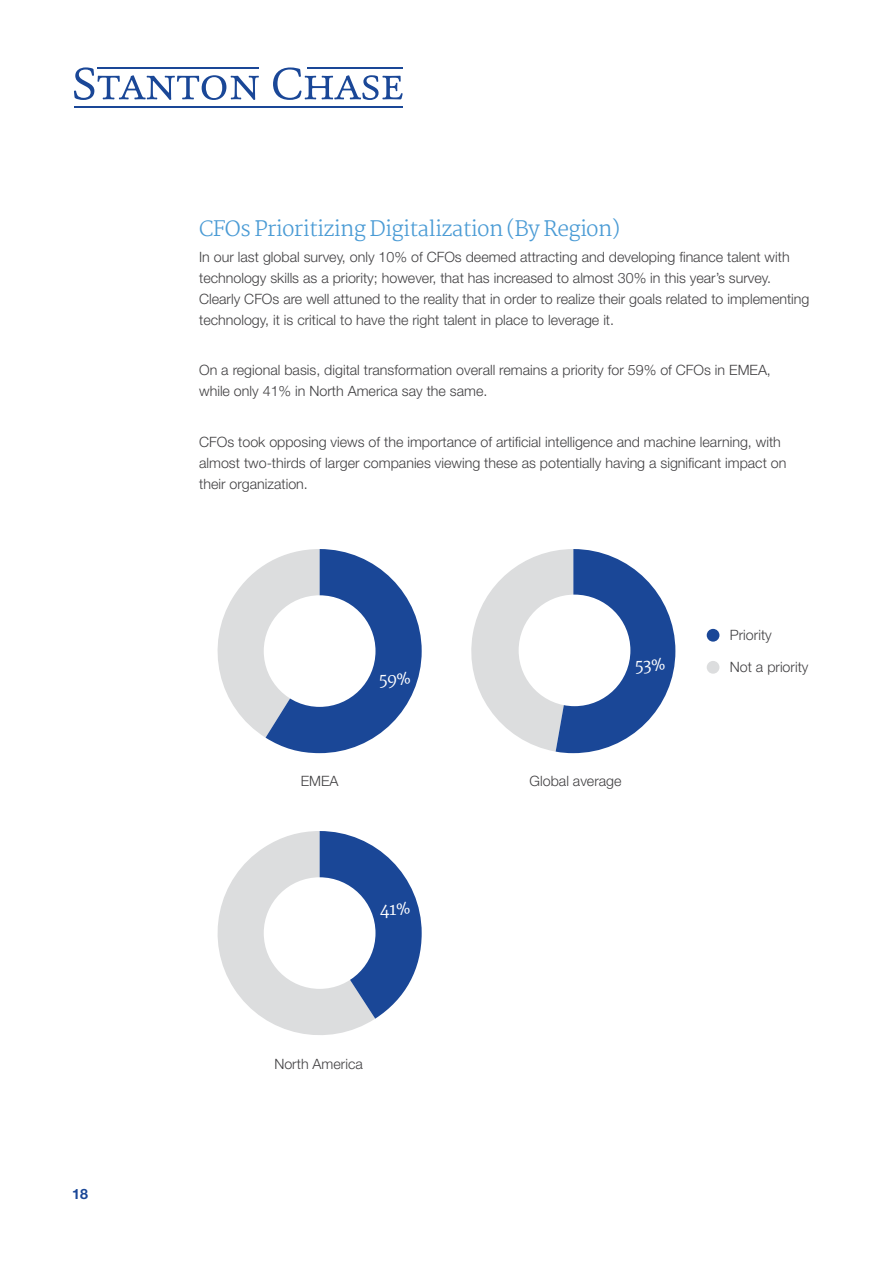
<style>
.page{position:relative;width:893px;height:1263px;background:#fff}
.page>*{position:absolute;margin:0;border:0;box-sizing:border-box;transform-origin:0 0}
.t1{font:300 21px "Martel";letter-spacing:-.03em;color:#4a9bd5}
.t2{font:16.5px "Martel";color:#fff}
.t3{font:300 14.25px/21px "Helvetica Neue LT Pro";color:#414042}
.t4{font:700 14.25px "Helvetica Neue LT Pro";color:#1a4797}
</style>
<div class="page">
<svg style="left:74px;top:67px;width:185px;height:33px"></svg>
<svg style="left:273px;top:67px;width:130px;height:33px"></svg>
<hr style="left:74px;top:106px;width:329px;height:2px;background:#1a4797">
<hr style="left:98px;top:67px;width:161px;height:2px;background:#1a4797">
<hr style="left:307px;top:67px;width:95px;height:2px;background:#1a4797">
<svg style="left:217px;top:549px;width:205px;height:204px"></svg>
<svg style="left:471px;top:549px;width:204px;height:204px"></svg>
<svg style="left:217px;top:831px;width:205px;height:204px"></svg>
<div style="left:264px;top:595px;width:111px;height:112px;background:#fff;border-radius:50%"></div>
<div style="left:264px;top:877px;width:111px;height:112px;background:#fff;border-radius:50%"></div>
<div style="left:707px;top:661px;width:12px;height:13px;background:#dcddde;border-radius:50%"></div>
<div style="left:707px;top:629px;width:12px;height:13px;background:#1a4797;border-radius:50%"></div>
<div style="left:519px;top:595px;width:111px;height:111px;background:#fff;border-radius:50%"></div>
<p class="t4" style="left:72px;top:1185px;width:17px">18</p>
<h1 class="t1" style="left:199px;top:217px;width:422px">CFOs Prioritizing Digitalization (By Region)</h1>
<p class="t3" style="left:199px;top:246px;width:612px">In our last global survey, only 10% of CFOs deemed attracting and developing finance talent with technology skills as a priority; however, that has increased to almost 30% in this year’s survey.<br>Clearly CFOs are well attuned to the reality that in order to realize their goals related to implementing technology, it is critical to have the right talent in place to leverage it.</p>
<p class="t3" style="left:199px;top:359px;width:573px">On a regional basis, digital transformation overall remains a priority for 59% of CFOs in EMEA, while only 41% in North America say the same.</p>
<p class="t3" style="left:199px;top:431px;width:589px">CFOs took opposing views of the importance of artificial intelligence and machine learning, with almost two-thirds of larger companies viewing these as potentially having a significant impact on their organization.</p>
<p class="t2" style="left:379px;top:670px;width:33px">59%</p>
<p class="t2" style="left:635px;top:656px;width:32px">53%</p>
<p class="t3" style="left:301px;top:770px;width:39px">EMEA</p>
<p class="t3" style="left:530px;top:770px;width:93px">Global average</p>
<p class="t2" style="left:380px;top:900px;width:32px">41%</p>
<p class="t3" style="left:274px;top:1053px;width:90px">North America</p>
<p class="t3" style="left:730px;top:624px;width:43px">Priority</p>
<p class="t3" style="left:730px;top:656px;width:80px">Not a priority</p>
</div>
